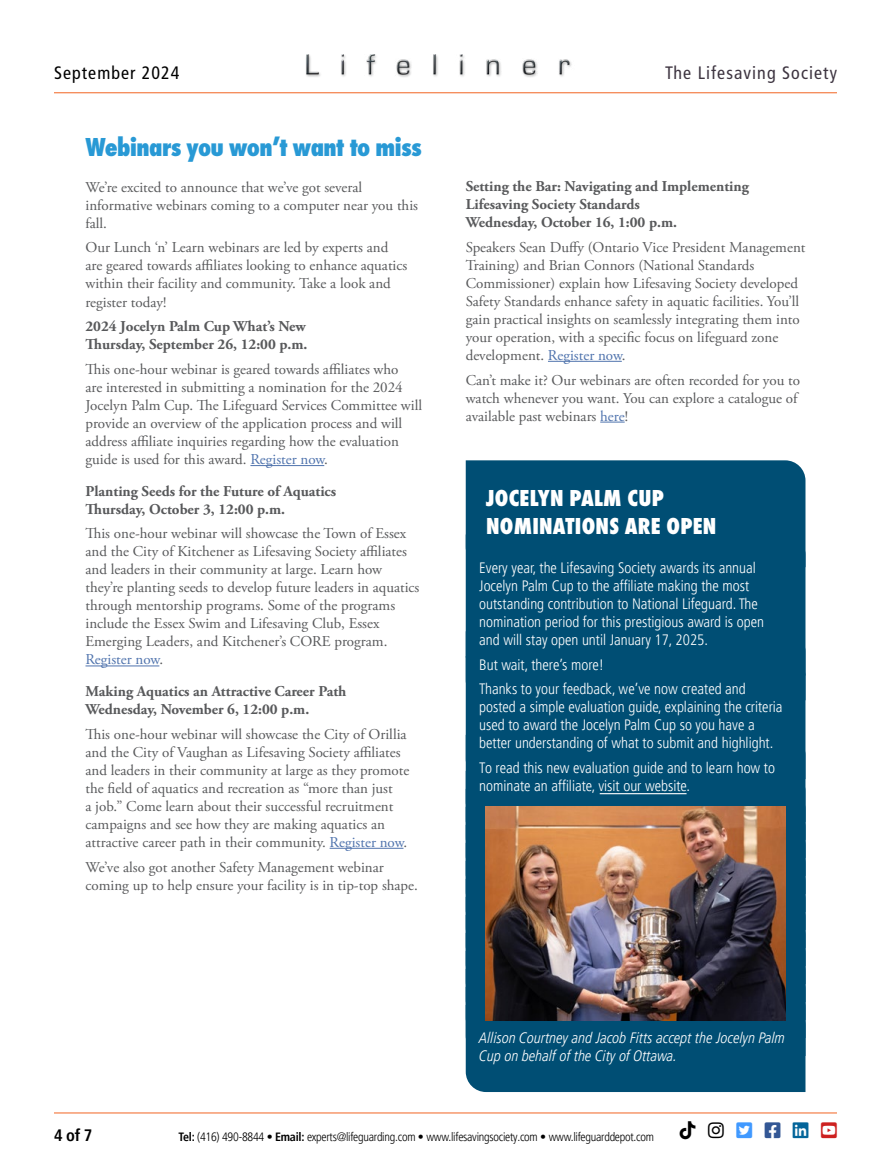
<style>
.page{position:relative;width:891px;height:1167px;background:#fff}
.page>*{position:absolute;margin:0;border:0;box-sizing:border-box;transform-origin:0 0}
.Head{font:800 27px "Futura PT Cond";letter-spacing:-.02em;color:#2899d5}
.Ad_1{font:800 24px/28.8px "Futura PT Cond";letter-spacing:.01em;color:#fff}
.t1{font:condensed 18px "Frutiger LT Std";letter-spacing:.06em;color:#3e3541}
.t2{font:condensed 18px "Frutiger LT Std";letter-spacing:.06em;color:#000}
.t3{font:700 condensed 16.5px "Frutiger LT Pro";color:#000}
.Head-2{font:15px/18px "Adobe Garamond Pro";color:#58595b}
.Ad_1-2{font:300 condensed 15px/18px "Frutiger LT Pro";color:#fff}
.Head-3{font:700 15px/18px "Adobe Garamond Pro";color:#58595b}
.Ad_1-3{font:italic 300 condensed 15px/18px "Frutiger LT Pro";color:#fff}
.t4{font:300 condensed 12px "Frutiger LT Pro";letter-spacing:-.02em;color:#000}
.s1{color:#4f73ad}
.s2{font-weight:700}
</style>
<div class="page">
<hr style="left:250px;top:465px;width:74px;height:1px;background:#4f73ad">
<hr style="left:86px;top:665px;width:73px;height:1px;background:#4f73ad">
<hr style="left:330px;top:847px;width:73px;height:1px;background:#4f73ad">
<hr style="left:548px;top:361px;width:74px;height:1px;background:#4f73ad">
<svg style="left:600px;top:421px;width:25px;height:1px"></svg>
<div style="left:466px;top:460px;width:340px;height:74px;background:#004e74"></div>
<div style="left:466px;top:534px;width:340px;height:97px;background:#004e74"></div>
<div style="left:466px;top:631px;width:340px;height:25px;background:#004e74"></div>
<div style="left:466px;top:656px;width:340px;height:78px;background:#004e74"></div>
<div style="left:466px;top:734px;width:340px;height:357px;background:#004e74"></div>
<img style="left:486px;top:806px;width:300px;height:214px">
<hr style="left:600px;top:793px;width:87px;height:1px;background:#fff">
<div style="left:305px;top:54px;width:268px;height:24px;background:#000;opacity:.35"></div>
<img style="left:306px;top:54px;width:267px;height:22px">
<hr style="left:54px;top:1112px;width:783px;height:1px;background:#f26522">
<hr style="left:54px;top:92px;width:783px;height:1px;background:#f26522">
<p class="t2" style="left:54px;top:62px;width:127px">September 2024</p>
<p class="t1" style="left:665px;top:62px;width:173px">The Lifesaving Society</p>
<p class="Head" style="left:86px;top:131px;width:338px">Webinars you won’t want to miss</p>
<p class="Head-2" style="left:86px;top:178px;width:334px">We’re excited to announce that we’ve got several informative webinars coming to a computer near you this fall.</p>
<p class="Head-2" style="left:86px;top:239px;width:323px">Our Lunch ‘n’ Learn webinars are led by experts and are geared towards affiliates looking to enhance aquatics within their facility and community. Take a look and register today!</p>
<p class="Head-3" style="left:86px;top:318px;width:223px">2024 Jocelyn Palm Cup What’s New<br>Thursday, September 26, 12:00 p.m.</p>
<p class="Head-2" style="left:86px;top:361px;width:338px">This one-hour webinar is geared towards affiliates who<br>are interested in submitting a nomination for the 2024<br>Jocelyn Palm Cup. The Lifeguard Services Committee will provide an overview of the application process and will address affiliate inquiries regarding how the evaluation guide is used for this award. <span class="s1">Register now</span>.</p>
<p class="Head-3" style="left:86px;top:482px;width:252px">Planting Seeds for the Future of Aquatics<br>Thursday, October 3, 12:00 p.m.</p>
<p class="Head-2" style="left:86px;top:525px;width:335px">This one-hour webinar will showcase the Town of Essex and the City of Kitchener as Lifesaving Society affiliates and leaders in their community at large. Learn how they’re planting seeds to develop future leaders in aquatics through mentorship programs. Some of the programs include the Essex Swim and Lifesaving Club, Essex Emerging Leaders, and Kitchener’s CORE program.<br><span class="s1">Register now</span>.</p>
<p class="Head-3" style="left:86px;top:682px;width:262px">Making Aquatics an Attractive Career Path<br>Wednesday, November 6, 12:00 p.m.</p>
<p class="Head-2" style="left:86px;top:725px;width:325px">This one-hour webinar will showcase the City of Orillia and the City of Vaughan as Lifesaving Society affiliates and leaders in their community at large as they promote the field of aquatics and recreation as “more than just<br>a job.” Come learn about their successful recruitment campaigns and see how they are making aquatics an attractive career path in their community. <span class="s1">Register now</span>.</p>
<p class="Head-2" style="left:86px;top:858px;width:334px">We’ve also got another Safety Management webinar coming up to help ensure your facility is in tip-top shape.</p>
<p class="Head-3" style="left:466px;top:177px;width:285px">Setting the Bar: Navigating and Implementing<br>Lifesaving Society Standards<br>Wednesday, October 16, 1:00 p.m.</p>
<p class="Head-2" style="left:466px;top:238px;width:341px">Speakers Sean Duffy (Ontario Vice President Management Training) and Brian Connors (National Standards Commissioner) explain how Lifesaving Society developed Safety Standards enhance safety in aquatic facilities. You’ll gain practical insights on seamlessly integrating them into your operation, with a specific focus on lifeguard zone development. <span class="s1">Register now</span>.</p>
<p class="Head-2" style="left:466px;top:371px;width:336px">Can’t make it? Our webinars are often recorded for you to watch whenever you want. You can explore a catalogue of available past webinars <span class="s1">here</span>!</p>
<p class="Ad_1" style="left:486px;top:483px;width:232px">JOCELYN PALM CUP<br>NOMINATIONS ARE OPEN</p>
<p class="Ad_1-2" style="left:479px;top:558px;width:286px">Every year, the Lifesaving Society awards its annual Jocelyn Palm Cup to the affiliate making the most outstanding contribution to National Lifeguard. The nomination period for this prestigious award is open and will stay open until January 17, 2025.</p>
<p class="Ad_1-2" style="left:479px;top:655px;width:127px">But wait, there’s more!</p>
<p class="Ad_1-2" style="left:479px;top:680px;width:305px">Thanks to your feedback, we’ve now created and posted a simple evaluation guide, explaining the criteria used to award the Jocelyn Palm Cup so you have a better understanding of what to submit and highlight.</p>
<p class="Ad_1-2" style="left:479px;top:759px;width:297px">To read this new evaluation guide and to learn how to nominate an affiliate, visit our website.</p>
<p class="Ad_1-3" style="left:479px;top:1029px;width:308px">Allison Courtney and Jacob Fitts accept the Jocelyn Palm<br>Cup on behalf of the City of Ottawa.</p>
<p class="t3" style="left:54px;top:1125px;width:40px">4 of 7</p>
<p class="t4" style="left:179px;top:1130px;width:477px"><span class="s2">Tel:</span> (416) 490-8844 • <span class="s2">Email:</span> experts@lifeguarding.com • www.lifesavingsociety.com • www.lifeguarddepot.com</p>
</div>
